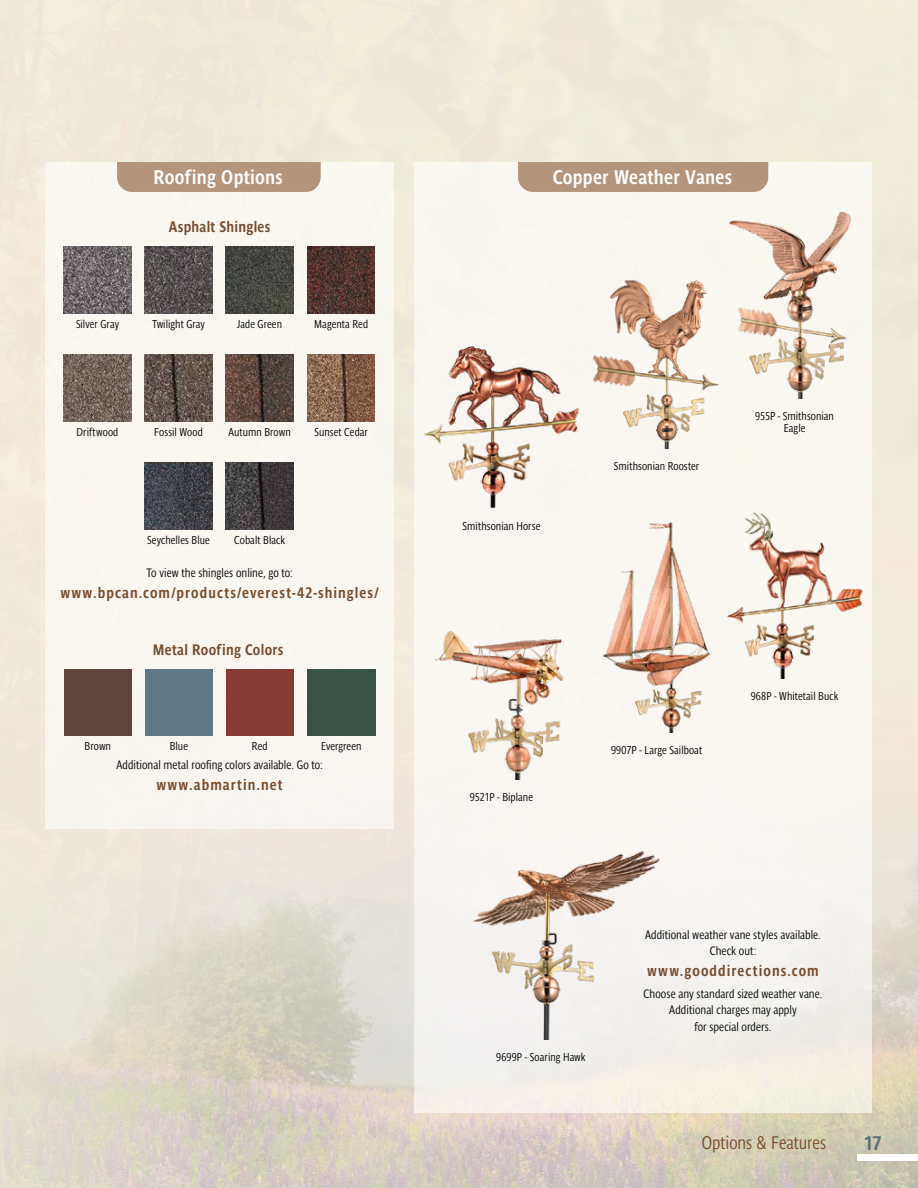
<style>
.page{position:relative;width:918px;height:1188px;background:#f0ebd9}
.page>*{position:absolute;margin:0;border:0;box-sizing:border-box;transform-origin:0 0}
.t1{font:700 19.5px "Parisine Std Narr Gris";letter-spacing:.01em;color:#fff}
.t2{font:700 19.5px "Parisine Std Narr Gris";color:#576e7a}
.t3{font:18px "Parisine Std Narr Gris";color:#764b2c}
.t4{font:700 15px "Parisine Std Narr Gris";letter-spacing:.065em;color:#764b2c}
.t5{font:700 15px "Parisine Std Narr Gris";letter-spacing:.02em;color:#764b2c}
.t6{font:12px/16.5px "Parisine Std Narr Gris";letter-spacing:.005em;color:#000;text-align:center}
.t7{font:11.25px/12px "Parisine Std Narr Gris";letter-spacing:.005em;color:#000;text-align:center}
</style>
<div class="page">
<img style="left:0;top:828px;width:918px;height:360px">
<div style="left:857px;top:1154px;width:61px;height:7px;background:#fff"></div>
<div style="left:45px;top:162px;width:349px;height:666px;background:#f9f6f0"></div>
<div style="left:414px;top:162px;width:458px;height:951px;background:#f9f6f0"></div>
<img style="left:424px;top:346px;width:156px;height:163px">
<img style="left:729px;top:211px;width:122px;height:188px">
<img style="left:593px;top:280px;width:126px;height:169px">
<img style="left:473px;top:851px;width:187px;height:188px">
<img style="left:602px;top:522px;width:109px;height:211px">
<img style="left:435px;top:631px;width:128px;height:149px">
<img style="left:727px;top:512px;width:136px;height:166px">
<img style="left:64px;top:246px;width:67px;height:68px">
<img style="left:64px;top:354px;width:67px;height:68px">
<img style="left:145px;top:246px;width:67px;height:68px">
<img style="left:145px;top:354px;width:67px;height:68px">
<img style="left:145px;top:462px;width:67px;height:68px">
<img style="left:226px;top:246px;width:67px;height:68px">
<img style="left:226px;top:354px;width:67px;height:68px">
<img style="left:226px;top:462px;width:67px;height:68px">
<img style="left:307px;top:246px;width:68px;height:68px">
<img style="left:307px;top:354px;width:68px;height:68px">
<div style="left:64px;top:670px;width:68px;height:66px;background:#5f433e"></div>
<div style="left:145px;top:670px;width:68px;height:66px;background:#5f7787"></div>
<div style="left:226px;top:670px;width:68px;height:66px;background:#863b35"></div>
<div style="left:308px;top:670px;width:67px;height:66px;background:#3a5246"></div>
<div style="left:518px;top:162px;width:250px;height:30px;background:#b4957b"></div>
<div style="left:117px;top:162px;width:204px;height:30px;background:#b4957b"></div>
<h1 class="t1" style="left:154px;top:166px;width:131px">Roofing Options</h1>
<h1 class="t1" style="left:553px;top:166px;width:181px">Copper Weather Vanes</h1>
<h3 class="t5" style="left:169px;top:218px;width:103px">Asphalt Shingles</h3>
<p class="t7" style="left:76px;top:318px;width:45px">Silver Gray</p>
<p class="t7" style="left:152px;top:318px;width:54px">Twilight Gray</p>
<p class="t7" style="left:237px;top:318px;width:47px">Jade Green</p>
<p class="t7" style="left:314px;top:318px;width:56px">Magenta Red</p>
<p class="t7" style="left:77px;top:426px;width:43px">Driftwood</p>
<p class="t7" style="left:154px;top:426px;width:50px">Fossil Wood</p>
<p class="t7" style="left:228px;top:426px;width:64px">Autumn Brown</p>
<p class="t7" style="left:314px;top:426px;width:55px">Sunset Cedar</p>
<p class="t7" style="left:147px;top:534px;width:64px">Seychelles Blue</p>
<p class="t7" style="left:234px;top:534px;width:52px">Cobalt Black</p>
<p class="t6" style="left:146px;top:565px;width:148px">To view the shingles online, go to:</p>
<h3 class="t4" style="left:61px;top:584px;width:320px">www.bpcan.com/products/everest-42-shingles/</h3>
<h3 class="t5" style="left:153px;top:641px;width:132px">Metal Roofing Colors</h3>
<p class="t7" style="left:85px;top:740px;width:28px">Brown</p>
<p class="t7" style="left:170px;top:740px;width:20px">Blue</p>
<p class="t7" style="left:252px;top:740px;width:17px">Red</p>
<p class="t7" style="left:321px;top:740px;width:42px">Evergreen</p>
<p class="t6" style="left:116px;top:757px;width:208px">Additional metal roofing colors available. Go to:</p>
<h3 class="t4" style="left:157px;top:776px;width:128px">www.abmartin.net</h3>
<p class="t7" style="left:463px;top:520px;width:79px">Smithsonian Horse</p>
<p class="t7" style="left:614px;top:460px;width:87px">Smithsonian Rooster</p>
<p class="t7" style="left:755px;top:410px;width:80px">955P - Smithsonian<br>Eagle</p>
<p class="t7" style="left:470px;top:791px;width:65px">9521P - Biplane</p>
<p class="t7" style="left:611px;top:744px;width:93px">9907P - Large Sailboat</p>
<p class="t7" style="left:751px;top:690px;width:89px">968P - Whitetail Buck</p>
<p class="t7" style="left:496px;top:1051px;width:91px">9699P - Soaring Hawk</p>
<p class="t6" style="left:645px;top:926px;width:177px">Additional weather vane styles available.<br>Check out:</p>
<h3 class="t4" style="left:647px;top:962px;width:173px">www.gooddirections.com</h3>
<p class="t6" style="left:644px;top:985px;width:181px">Choose any standard sized weather vane.<br>Additional charges may apply<br>for special orders.</p>
<h2 class="t3" style="left:702px;top:1133px;width:126px">Options &amp; Features</h2>
<h1 class="t2" style="left:864px;top:1132px;width:19px">17</h1>
</div>
